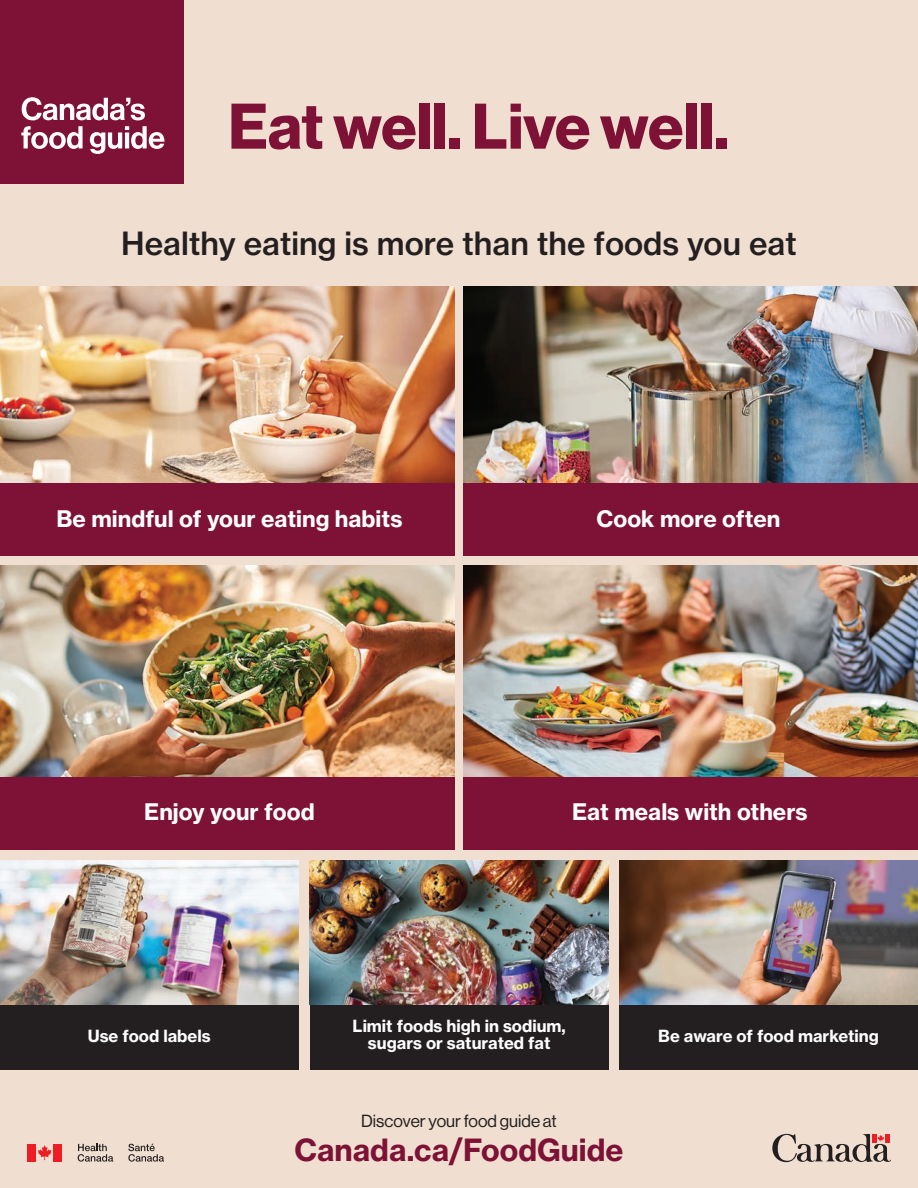
<style>
.page{position:relative;width:918px;height:1188px;background:#f0dfd0}
.page>*{position:absolute;margin:0;border:0;box-sizing:border-box;transform-origin:0 0}
.t1{font:31.5px "N Haas Grotesk TX Std 65 Md";color:#231f20}
.t2{font:30.15px "N Haas Grotesk TX Std 75 Bd";color:#7e1136}
.t3{font:22.5px "N Haas Grotesk TX Std 75 Bd";color:#fff}
.t4{font:17.25px "N Haas Grotesk DS Std 55 Rg";color:#231f20}
.t5{font:16.5px/16.5px "N Haas Grotesk TX Std 75 Bd";color:#fff;text-align:center}
</style>
<div class="page">
<div style="left:0;top:1005px;width:299px;height:65px;background:#231f20"></div>
<div style="left:310px;top:1005px;width:298px;height:65px;background:#231f20"></div>
<div style="left:619px;top:1005px;width:299px;height:65px;background:#231f20"></div>
<img style="left:0;top:286px;width:454px;height:197px">
<img style="left:464px;top:286px;width:454px;height:197px">
<img style="left:0;top:566px;width:454px;height:211px">
<img style="left:464px;top:566px;width:454px;height:211px">
<div style="left:464px;top:777px;width:454px;height:73px;background:#7e1136"></div>
<div style="left:0;top:777px;width:454px;height:73px;background:#7e1136"></div>
<div style="left:464px;top:483px;width:454px;height:73px;background:#7e1136"></div>
<div style="left:0;top:483px;width:454px;height:73px;background:#7e1136"></div>
<img style="left:0;top:860px;width:299px;height:145px">
<img style="left:619px;top:860px;width:299px;height:145px">
<div style="left:0;top:0;width:184px;height:184px;background:#7e1136"></div>
<svg style="left:22px;top:97px;width:123px;height:23px"></svg>
<svg style="left:21px;top:126px;width:62px;height:23px"></svg>
<svg style="left:90px;top:126px;width:74px;height:28px"></svg>
<svg style="left:231px;top:104px;width:91px;height:46px"></svg>
<svg style="left:333px;top:116px;width:83px;height:34px"></svg>
<div style="left:419px;top:104px;width:10px;height:45px;background:#7e1136"></div>
<div style="left:434px;top:104px;width:11px;height:45px;background:#7e1136"></div>
<div style="left:449px;top:138px;width:11px;height:11px;background:#7e1136"></div>
<svg style="left:475px;top:104px;width:114px;height:46px"></svg>
<svg style="left:600px;top:116px;width:82px;height:34px"></svg>
<div style="left:686px;top:104px;width:10px;height:45px;background:#7e1136"></div>
<div style="left:701px;top:104px;width:11px;height:45px;background:#7e1136"></div>
<div style="left:716px;top:138px;width:11px;height:11px;background:#7e1136"></div>
<svg style="left:38px;top:1145px;width:13px;height:15px"></svg>
<div style="left:27px;top:1144px;width:9px;height:17px;background:#ee1d23"></div>
<div style="left:54px;top:1144px;width:8px;height:17px;background:#ee1d23"></div>
<svg style="left:128px;top:1144px;width:36px;height:18px"></svg>
<svg style="left:78px;top:1144px;width:35px;height:18px"></svg>
<svg style="left:772px;top:1134px;width:119px;height:28px"></svg>
<img style="left:310px;top:860px;width:299px;height:145px">
<h1 class="t1" style="left:121px;top:224px;width:677px">Healthy eating is more than the foods you eat</h1>
<h3 class="t3" style="left:56px;top:505px;width:348px">Be mindful of your eating habits</h3>
<h3 class="t3" style="left:597px;top:505px;width:185px">Cook more often</h3>
<h3 class="t3" style="left:144px;top:798px;width:172px">Enjoy your food</h3>
<h3 class="t3" style="left:572px;top:798px;width:237px">Eat meals with others</h3>
<p class="t5" style="left:353px;top:1018px;width:215px">Limit foods high in sodium, sugars or saturated fat</p>
<p class="t5" style="left:88px;top:1028px;width:124px">Use food labels</p>
<p class="t5" style="left:658px;top:1028px;width:222px">Be aware of food marketing</p>
<p class="t4" style="left:361px;top:1111px;width:197px">Discover your food guide at</p>
<h2 class="t2" style="left:295px;top:1131px;width:330px">Canada.ca/FoodGuide</h2>
</div>
